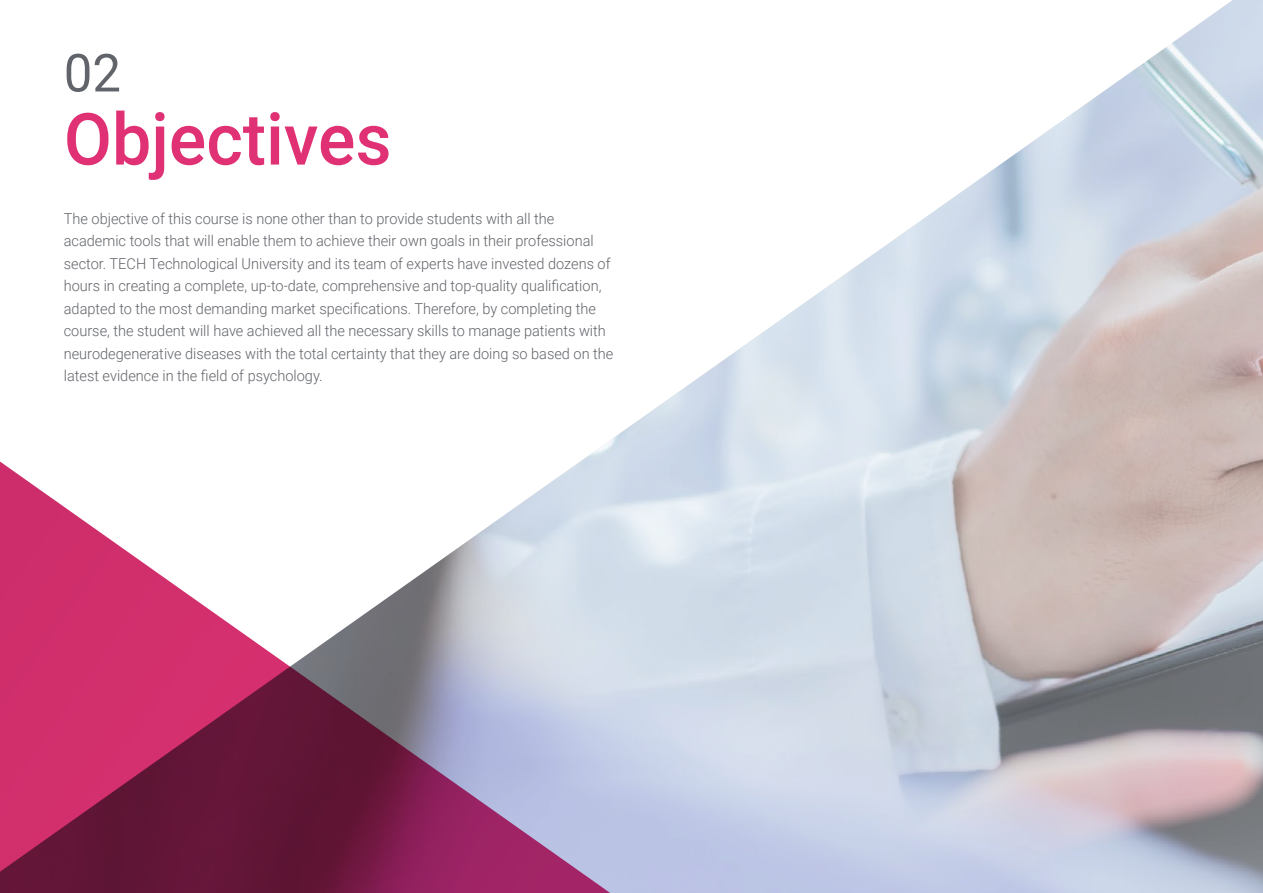
<style>
.page{position:relative;width:1263px;height:893px;background:#fff}
.page>*{position:absolute;margin:0;border:0;box-sizing:border-box;transform-origin:0 0}
.t1{font:500 72px "Roboto";color:#df3174}
.t2{font:52.5px "Roboto";color:#61646a}
.t3{font:300 15px/22.5px "Roboto";color:#61646a}
</style>
<div class="page">
<img style="left:604px;top:0;width:659px;height:893px">
<svg style="left:0;top:446px;width:640px;height:447px"></svg>
<h2 class="t2" style="left:64px;top:36px;width:59px">02</h2>
<h1 class="t1" style="left:64px;top:89px;width:329px">Objectives</h1>
<p class="t3" style="left:64px;top:207px;width:551px">The objective of this course is none other than to provide students with all the academic tools that will enable them to achieve their own goals in their professional sector. TECH Technological University and its team of experts have invested dozens of hours in creating a complete, up-to-date, comprehensive and top-quality qualification, adapted to the most demanding market specifications. Therefore, by completing the course, the student will have achieved all the necessary skills to manage patients with neurodegenerative diseases with the total certainty that they are doing so based on the latest evidence in the field of psychology.</p>
</div>
